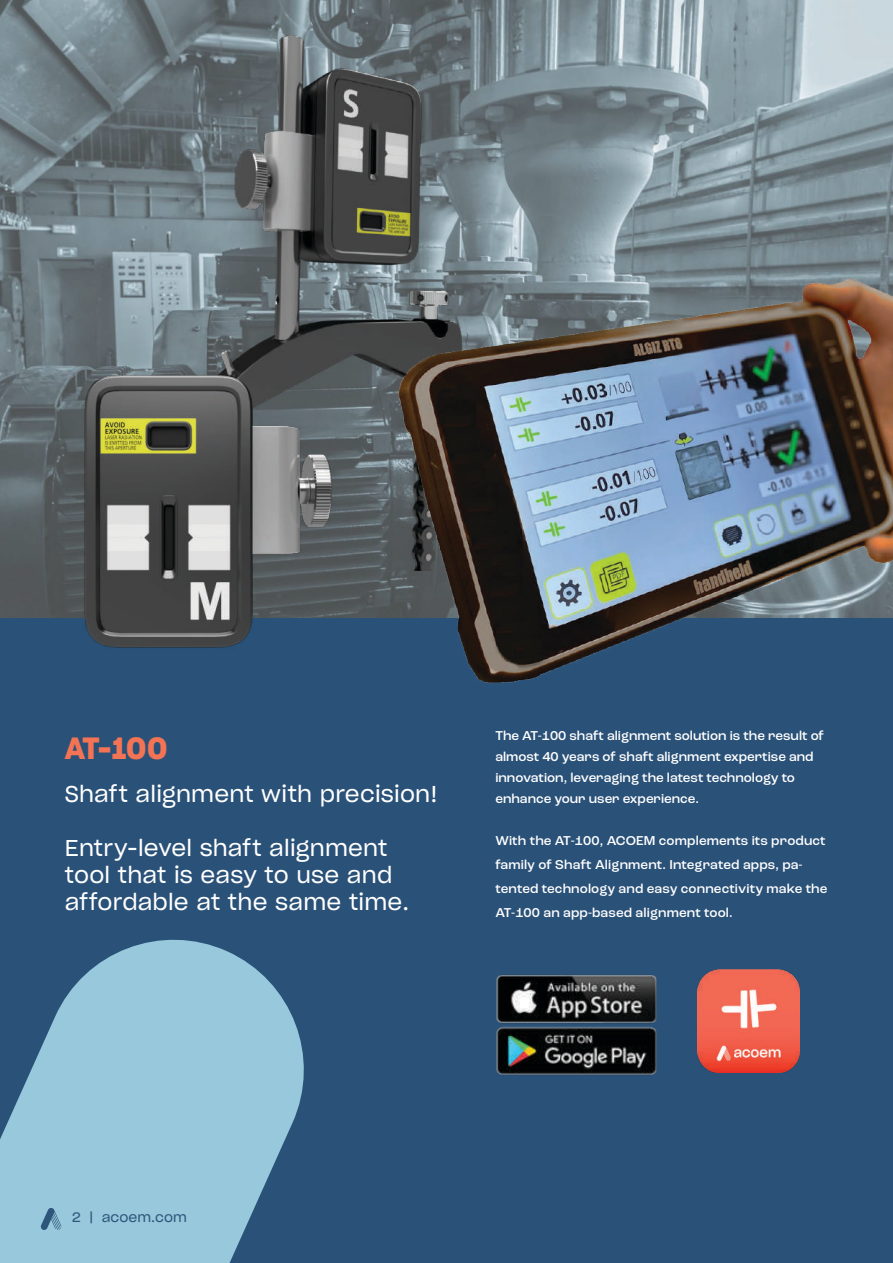
<style>
.page{position:relative;width:893px;height:1263px;background:#fff}
.page>*{position:absolute;margin:0;border:0;box-sizing:border-box;transform-origin:0 0}
.t1{font:30px "Sharp Grotesk Sm Bold 20";color:#f37355}
.t2{font:22.5px/27px "Sharp Grotesk Book 20";letter-spacing:.01em;color:#fff}
.t3{font:500 13.5px/21px "Roc Grotesk";color:#fff}
.t4{font:13.5px "Sharp Grotesk Book 20";letter-spacing:.005em;color:#2e567b}
</style>
<div class="page">
<img style="left:0;top:0;width:893px;height:618px">
<div style="left:0;top:618px;width:893px;height:645px;background:#2a5178"></div>
<svg style="left:0;top:939px;width:304px;height:324px;fill:#97c8dc"></svg>
<svg style="left:40px;top:1207px;width:21px;height:23px"></svg>
<img style="left:496px;top:969px;width:230px;height:106px">
<img style="left:697px;top:970px;width:103px;height:102px">
<img style="left:139px;top:30px;width:405px;height:297px">
<img style="left:324px;top:214px;width:569px;height:469px">
<img style="left:65px;top:327px;width:276px;height:356px">
<h1 class="t1" style="left:65px;top:724px;width:104px">AT-100</h1>
<h2 class="t2" style="left:65px;top:780px;width:374px">Shaft alignment with precision!</h2>
<h2 class="t2" style="left:65px;top:834px;width:346px">Entry-level shaft alignment tool that is easy to use and affordable at the same time.</h2>
<p class="t3" style="left:495px;top:725px;width:330px">The AT-100 shaft alignment solution is the result of almost 40 years of shaft alignment expertise and innovation, leveraging the latest technology to enhance your user experience.</p>
<p class="t3" style="left:495px;top:829px;width:334px;line-height:24px">With the AT-100, ACOEM complements its product family of Shaft Alignment. Integrated apps, pa&shy;tented technology and easy connectivity make the AT-100 an app-based alignment tool.</p>
<p class="t4" style="left:72px;top:1206px;width:116px">2 | acoem.com</p>
</div>
